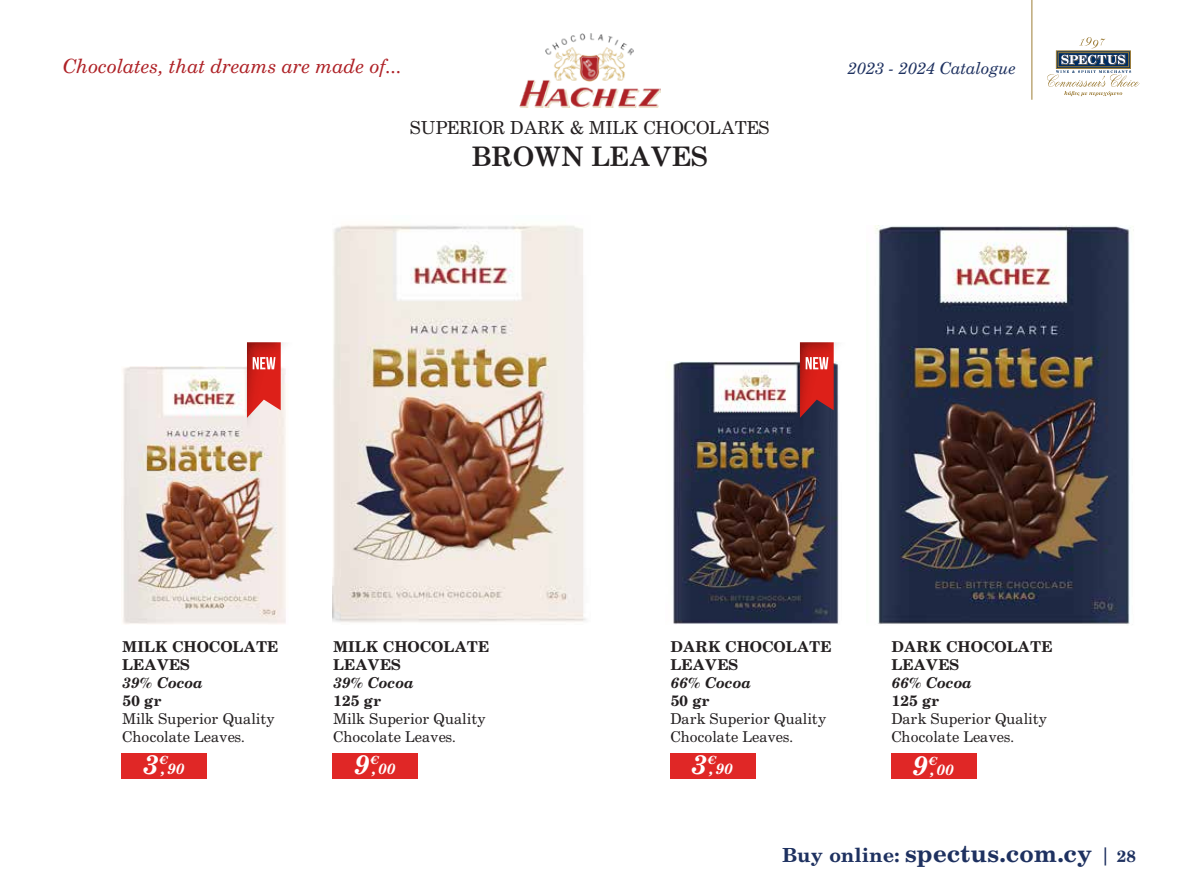
<style>
.page{position:relative;width:1191px;height:893px;background:#fff}
.page>*{position:absolute;margin:0;border:0;box-sizing:border-box;transform-origin:0 0}
.t1{font:500 27px "PF Century";color:#231f20}
.t2{font:700 24px "PF Century";color:#1e3160}
.t3{font:italic 19.5px "PF Century";color:#ae2126}
.t4{font:18px "PF Century";color:#231f20}
.t5{font:italic 16.5px "PF Century";color:#1e3160}
.t6{font:15px/18px "PF Century";color:#231f20}
.t7{font:700 15px/18px "PF Century";color:#231f20}
.t8{font:italic 700 15px "PF Century";color:#231f20}
.t9{font:italic 700 15px "PF Century";color:#fff}
.t10{font:italic 700 11.25px "PF Century";color:#fff}
.s1{font-size:27px}
.s2{font-size:19.5px}
.s3{font-weight:400;font-size:21px}
.s4{font-size:16.5px}
</style>
<div class="page">
<img style="left:673px;top:361px;width:166px;height:263px">
<img style="left:874px;top:226px;width:260px;height:398px">
<div style="left:670px;top:753px;width:85px;height:25px;background:#e02726"></div>
<div style="left:891px;top:753px;width:85px;height:26px;background:#e02726"></div>
<div style="left:333px;top:753px;width:85px;height:25px;background:#e02726"></div>
<img style="left:123px;top:366px;width:163px;height:258px">
<div style="left:122px;top:753px;width:85px;height:25px;background:#e02726"></div>
<img style="left:519px;top:34px;width:141px;height:74px">
<img style="left:333px;top:225px;width:253px;height:398px">
<svg style="left:247px;top:342px;width:39px;height:87px;background:#df736e"></svg>
<svg style="left:800px;top:342px;width:39px;height:87px;background:#a33c40"></svg>
<hr style="left:1031px;top:0;width:1px;height:100px;background:#9c7d35">
<svg style="left:1047px;top:37px;width:92px;height:59px"></svg>
<h3 class="t3" style="left:62px;top:54px;width:341px">Chocolates, that dreams are made of...</h3>
<p class="t5" style="left:847px;top:58px;width:170px">2023 - 2024 Catalogue</p>
<p class="t4" style="left:410px;top:116px;width:360px">SUPERIOR DARK &amp; MILK CHOCOLATES</p>
<h1 class="t1" style="left:472px;top:140px;width:237px">BROWN LEAVES</h1>
<p class="t7" style="left:122px;top:637px;width:157px">MILK CHOCOLATE<br>LEAVES</p>
<p class="t8" style="left:122px;top:672px;width:82px">39% Cocoa</p>
<p class="t7" style="left:122px;top:691px;width:41px">50 gr</p>
<p class="t6" style="left:122px;top:709px;width:154px">Milk Superior Quality<br>Chocolate Leaves.</p>
<p class="t9" style="left:143px;top:759px;width:43px"><span class="s1">3</span> 90</p>
<p class="t10" style="left:160px;top:753px;width:10px">€</p>
<p class="t9" style="left:161px;top:759px;width:6px">,</p>
<p class="t7" style="left:333px;top:637px;width:157px">MILK CHOCOLATE<br>LEAVES</p>
<p class="t8" style="left:333px;top:672px;width:82px">39% Cocoa</p>
<p class="t7" style="left:333px;top:691px;width:50px">125 gr</p>
<p class="t6" style="left:333px;top:709px;width:154px">Milk Superior Quality<br>Chocolate Leaves.</p>
<p class="t9" style="left:354px;top:759px;width:43px"><span class="s1">9</span> 00</p>
<p class="t10" style="left:370px;top:753px;width:10px">€</p>
<p class="t9" style="left:372px;top:759px;width:6px">,</p>
<p class="t7" style="left:670px;top:637px;width:162px">DARK CHOCOLATE<br>LEAVES</p>
<p class="t8" style="left:670px;top:672px;width:82px">66% Cocoa</p>
<p class="t7" style="left:670px;top:691px;width:41px">50 gr</p>
<p class="t6" style="left:670px;top:709px;width:157px">Dark Superior Quality<br>Chocolate Leaves.</p>
<p class="t9" style="left:691px;top:759px;width:43px"><span class="s1">3</span> 90</p>
<p class="t10" style="left:708px;top:753px;width:10px">€</p>
<p class="t9" style="left:709px;top:759px;width:6px">,</p>
<p class="t7" style="left:891px;top:637px;width:162px">DARK CHOCOLATE<br>LEAVES</p>
<p class="t8" style="left:891px;top:672px;width:82px">66% Cocoa</p>
<p class="t7" style="left:891px;top:691px;width:50px">125 gr</p>
<p class="t6" style="left:891px;top:709px;width:157px">Dark Superior Quality<br>Chocolate Leaves.</p>
<p class="t9" style="left:912px;top:760px;width:43px"><span class="s1">9</span> 00</p>
<p class="t10" style="left:928px;top:753px;width:10px">€</p>
<p class="t9" style="left:930px;top:760px;width:6px">,</p>
<h2 class="t2" style="left:782px;top:838px;width:355px"><span class="s2">Buy online:</span> spectus.com.cy <span class="s3">|</span> <span class="s4">28</span></h2>
</div>
